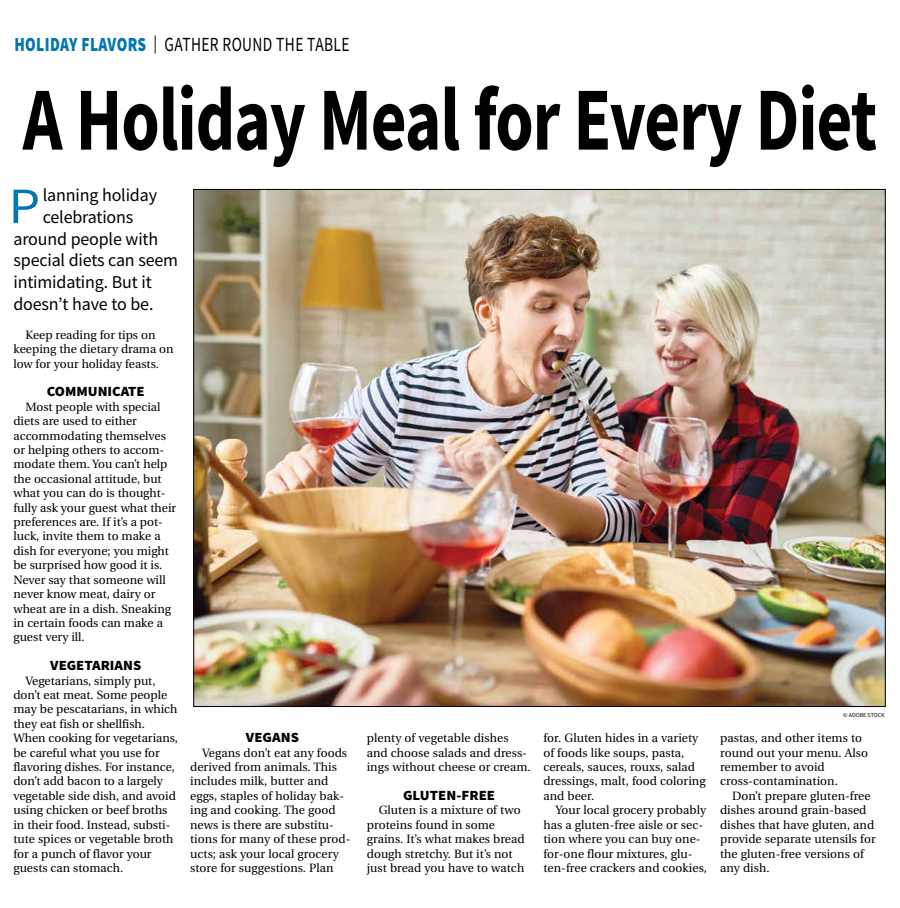
<style>
.page{position:relative;width:900px;height:908px;background:#fff}
.page>*{position:absolute;margin:0;border:0;box-sizing:border-box;transform-origin:0 0}
.t1{font:700 90px "Source Sans Pro";letter-spacing:-.015em;color:#000;scale:.77 1}
.t2{font:50.9px "Source Sans Pro";color:#0077b1;scale:1.1 1}
.t3{font:20px "Source Sans Pro";letter-spacing:.025em;color:#000;scale:.77 1}
.t4{font:18px "Source Sans Pro";letter-spacing:-.01em;color:#000}
.t5{font:900 14px "Source Sans Pro";color:#000;scale:1.05 1}
.t6{font:12px/14.4px "Utopia";color:#000}
.t7{font:6px "Source Sans Pro";color:#000}
.s1{font-weight:900;color:#0077b1}
.s2{font-size:18px}
</style>
<div class="page">
<img style="left:195px;top:191px;width:689px;height:513px">
<h3 class="t3" style="left:14px;top:32px;width:437px"><span class="s1">HOLIDAY FLAVORS</span> <span class="s2">|</span> GATHER ROUND THE TABLE</h3>
<h1 class="t1" style="left:23px;top:59px;width:1111px">A Holiday Meal for Every Diet</h1>
<h2 class="t2" style="left:8px;top:174px;width:30px">P</h2>
<h3 class="t4" style="left:43px;top:184px;width:116px">lanning holiday</h3>
<h3 class="t4" style="left:43px;top:205px;width:92px">celebrations</h3>
<h3 class="t4" style="left:13px;top:227px;width:146px">around people with</h3>
<h3 class="t4" style="left:13px;top:249px;width:166px">special diets can seem</h3>
<h3 class="t4" style="left:13px;top:270px;width:140px">intimidating. But it</h3>
<h3 class="t4" style="left:13px;top:292px;width:141px">doesn’t have to be.</h3>
<p class="t6" style="left:14px;top:327px;width:162px;text-indent:12px">Keep reading for tips on keeping the dietary drama on low for your holiday feasts.</p>
<p class="t5" style="left:47px;top:382px;width:95px">COMMUNICATE</p>
<p class="t6" style="left:14px;top:399px;width:164px;text-indent:12px">Most people with special diets are used to either accommodating themselves or helping others to accom&shy;modate them. You can’t help the occasional attitude, but what you can do is thought&shy;fully ask your guest what their preferences are. If it’s a pot&shy;luck, invite them to make a dish for everyone; you might be surprised how good it is.<br>Never say that someone will never know meat, dairy or wheat are in a dish. Sneaking in certain foods can make a guest very ill.</p>
<p class="t5" style="left:50px;top:655px;width:88px">VEGETARIANS</p>
<p class="t6" style="left:14px;top:673px;width:166px;text-indent:12px">Vegetarians, simply put, don’t eat meat. Some people may be pescatarians, in which they eat fish or shellfish.<br>When cooking for vegetarians, be careful what you use for flavoring dishes. For instance, don’t add bacon to a largely vegetable side dish, and avoid using chicken or beef broths in their food. Instead, substi&shy;tute spices or vegetable broth for a punch of flavor your guests can stomach.</p>
<p class="t5" style="left:246px;top:727px;width:52px">VEGANS</p>
<p class="t6" style="left:190px;top:745px;width:162px;text-indent:12px">Vegans don’t eat any foods derived from animals. This includes milk, butter and eggs, staples of holiday bak&shy;ing and cooking. The good news is there are substitu&shy;tions for many of these prod&shy;ucts; ask your local grocery store for suggestions. Plan</p>
<p class="t6" style="left:367px;top:731px;width:166px">plenty of vegetable dishes and choose salads and dress&shy;ings without cheese or cream.</p>
<p class="t5" style="left:403px;top:785px;width:89px">GLUTEN-FREE</p>
<p class="t6" style="left:367px;top:803px;width:159px;text-indent:12px">Gluten is a mixture of two proteins found in some grains. It’s what makes bread dough stretchy. But it’s not just bread you have to watch</p>
<p class="t6" style="left:543px;top:731px;width:164px">for. Gluten hides in a variety of foods like soups, pasta, cereals, sauces, rouxs, salad dressings, malt, food coloring and beer.</p>
<p class="t6" style="left:543px;top:803px;width:165px;text-indent:12px">Your local grocery probably has a gluten-free aisle or sec&shy;tion where you can buy one&shy;for-one flour mixtures, glu&shy;ten-free crackers and cookies,</p>
<p class="t7" style="left:843px;top:711px;width:43px">© ADOBE STOCK</p>
<p class="t6" style="left:720px;top:731px;width:150px">pastas, and other items to round out your menu. Also remember to avoid cross-contamination.</p>
<p class="t6" style="left:720px;top:788px;width:157px;text-indent:12px">Don’t prepare gluten-free dishes around grain-based dishes that have gluten, and provide separate utensils for the gluten-free versions of any dish.</p>
</div>
